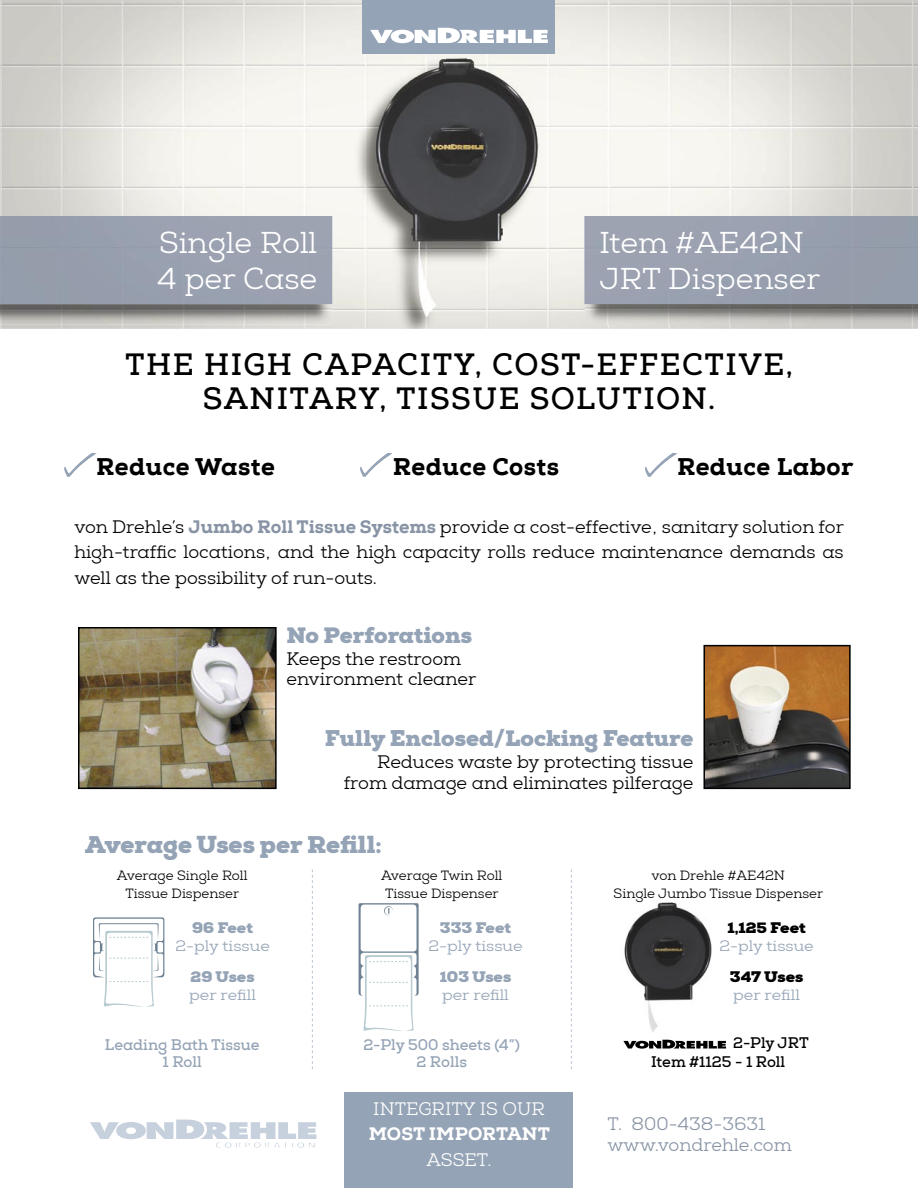
<style>
.page{position:relative;width:918px;height:1188px;background:#fff}
.page>*{position:absolute;margin:0;border:0;box-sizing:border-box;transform-origin:0 0}
.t1{font:700 30px/34.5px "Nexa Slab";letter-spacing:.05em;color:#000;text-align:center}
.t2{font:30px/36px "Nexa Slab";color:#fff}
.t3{font:800 24px "Nexa Slab";letter-spacing:.02em;color:#000}
.t4{font:900 24px "Nexa Slab";color:#94a3b5}
.t5{font:900 22.2px "Nexa Slab";color:#94a3b5}
.t6{font:18px/25.5px "Nexa Slab";color:#000;text-align:justify}
.t7{font:18px/21px "Nexa Slab";color:#8894a5}
.t8{font:18px "Nexa Slab";color:#fff}
.t9{font:800 18px "Nexa Slab";color:#fff}
.t10{font:700 15px/17.2px "Nexa Slab";color:#94a3b5;text-align:center}
.t11{font:700 15px/18.6px "Nexa Slab";color:#000}
.t12{font:14.85px "Nexa Slab";color:#94a3b5;scale:1.08 1}
.t13{font:900 14.85px "Nexa Slab";color:#94a3b5;scale:1.08 1}
.t14{font:900 14.85px "Nexa Slab";color:#000;scale:1.08 1}
.t15{font:13.35px/17.4px "Nexa Slab";color:#000;text-align:center}
.s1{font-weight:800;color:#8894a5}
</style>
<div class="page">
<img style="left:624px;top:902px;width:88px;height:130px">
<img style="left:0;top:0;width:918px;height:329px">
<svg style="left:64px;top:453px;width:33px;height:24px"></svg>
<svg style="left:360px;top:453px;width:33px;height:24px"></svg>
<svg style="left:645px;top:453px;width:33px;height:24px"></svg>
<div style="left:363px;top:0;width:192px;height:54px;background:#94a3b5"></div>
<svg style="left:370px;top:28px;width:178px;height:15px"></svg>
<img style="left:584px;top:216px;width:334px;height:109px">
<img style="left:0;top:304px;width:332px;height:21px">
<div style="left:0;top:216px;width:332px;height:88px;background:#98a0b0"></div>
<div style="left:344px;top:1093px;width:229px;height:95px;background:#94a3b5"></div>
<svg style="left:90px;top:1120px;width:226px;height:28px"></svg>
<svg style="left:703px;top:645px;width:148px;height:144px;background:#81684e"></svg>
<img style="left:78px;top:627px;width:199px;height:162px">
<svg style="left:312px;top:870px;width:1px;height:199px"></svg>
<svg style="left:623px;top:1040px;width:103px;height:9px"></svg>
<svg style="left:359px;top:903px;width:60px;height:128px"></svg>
<svg style="left:93px;top:917px;width:71px;height:90px"></svg>
<svg style="left:571px;top:870px;width:1px;height:199px"></svg>
<h1 class="t2" style="left:157px;top:225px;width:161px">Single Roll<br>4 per Case</h1>
<h1 class="t2" style="left:600px;top:225px;width:222px">Item #AE42N<br>JRT Dispenser</h1>
<h1 class="t1" style="left:125px;top:348px;width:669px">THE HIGH CAPACITY, COST-EFFECTIVE,<br>SANITARY, TISSUE SOLUTION.</h1>
<h2 class="t3" style="left:96px;top:452px;width:180px">Reduce Waste</h2>
<h2 class="t3" style="left:393px;top:452px;width:168px">Reduce Costs</h2>
<h2 class="t3" style="left:677px;top:452px;width:178px">Reduce Labor</h2>
<p class="t6" style="left:74px;top:514px;width:771px">von Drehle’s <span class="s1">Jumbo Roll Tissue Systems</span> provide a cost-effective, sanitary solution for high-traffic locations, and the high capacity rolls reduce maintenance demands as well as the possibility of run-outs.</p>
<p class="t5" style="left:286px;top:621px;width:187px">No Perforations</p>
<p class="t6" style="left:286px;top:648px;width:191px;line-height:20.7px">Keeps the restroom environment cleaner</p>
<p class="t5" style="left:325px;top:724px;width:370px">Fully Enclosed/Locking Feature</p>
<p class="t6" style="left:344px;top:752px;width:351px;line-height:20.7px;text-align:right">Reduces waste by protecting tissue from damage and eliminates pilferage</p>
<h2 class="t4" style="left:85px;top:830px;width:299px">Average Uses per Refill:</h2>
<p class="t15" style="left:117px;top:867px;width:132px">Average Single Roll<br>Tissue Dispenser</p>
<p class="t15" style="left:381px;top:867px;width:123px;text-align:left">Average Twin Roll<br>Tissue Dispenser</p>
<p class="t15" style="left:614px;top:867px;width:211px">von Drehle #AE42N<br>Single Jumbo Tissue Dispenser</p>
<p class="t13" style="left:192px;top:919px;width:58px">96 Feet</p>
<p class="t12" style="left:176px;top:937px;width:89px">2-ply tissue</p>
<p class="t13" style="left:191px;top:968px;width:61px">29 Uses</p>
<p class="t12" style="left:189px;top:986px;width:63px">per refill</p>
<p class="t10" style="left:105px;top:1036px;width:156px">Leading Bath Tissue<br>1 Roll</p>
<p class="t13" style="left:440px;top:919px;width:67px">333 Feet</p>
<p class="t12" style="left:428px;top:937px;width:89px">2-ply tissue</p>
<p class="t14" style="left:727px;top:919px;width:74px">1,125 Feet</p>
<p class="t12" style="left:720px;top:937px;width:89px">2-ply tissue</p>
<p class="t13" style="left:440px;top:968px;width:68px">103 Uses</p>
<p class="t12" style="left:442px;top:986px;width:63px">per refill</p>
<p class="t14" style="left:730px;top:968px;width:69px">347 Uses</p>
<p class="t12" style="left:733px;top:986px;width:63px">per refill</p>
<p class="t10" style="left:363px;top:1036px;width:158px">2-Ply 500 sheets (4”)<br>2 Rolls</p>
<p class="t11" style="left:651px;top:1034px;width:159px;text-indent:82px">2-Ply JRT<br>Item #1125 - 1 Roll</p>
<p class="t8" style="left:373px;top:1098px;width:173px">INTEGRITY IS OUR</p>
<p class="t9" style="left:369px;top:1123px;width:183px">MOST IMPORTANT</p>
<p class="t8" style="left:427px;top:1149px;width:66px">ASSET.</p>
<p class="t7" style="left:608px;top:1113px;width:186px">T. 800-438-3631 www.vondrehle.com</p>
</div>
